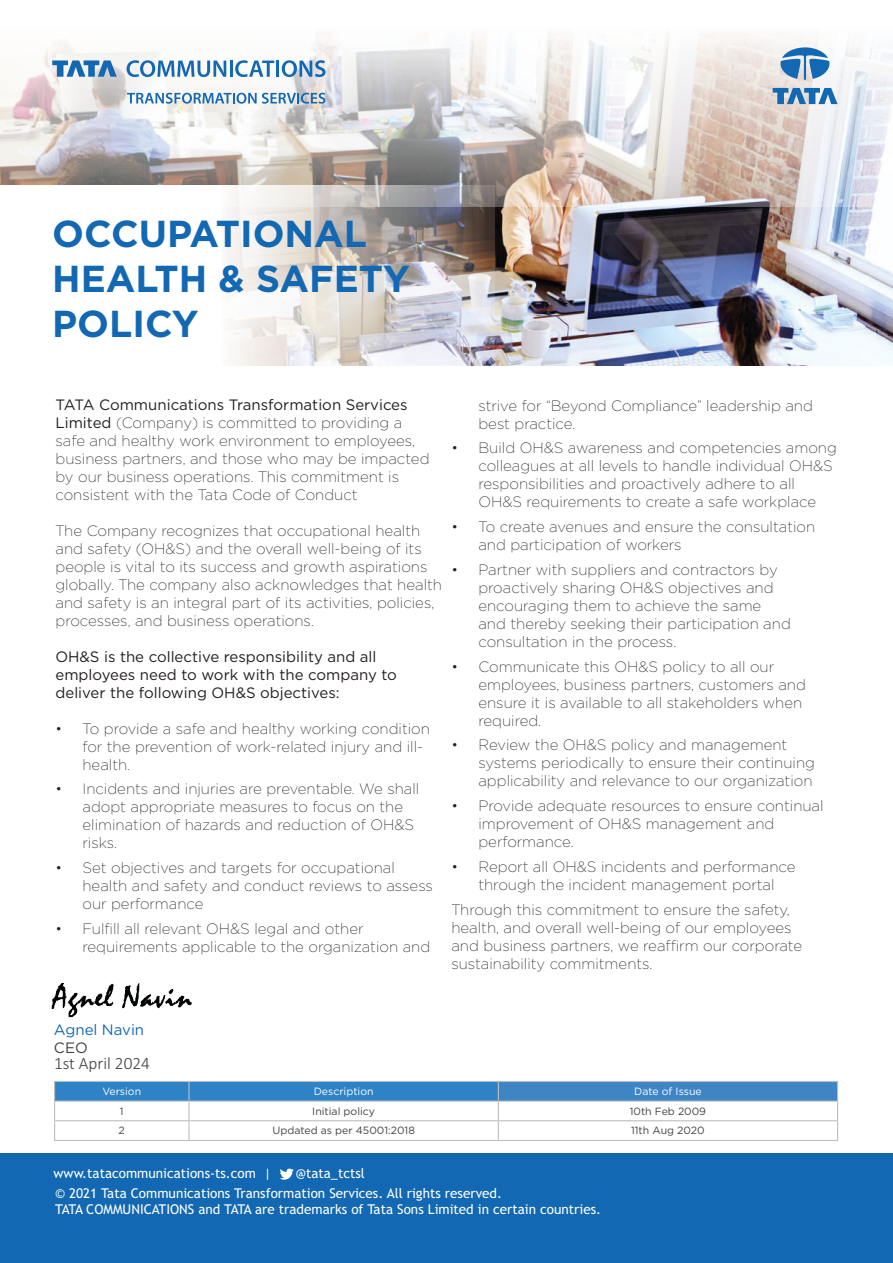
<style>
.page{position:relative;width:893px;height:1263px;background:#fff}
.page>*{position:absolute;margin:0;border:0;box-sizing:border-box;transform-origin:0 0}
.t1{font:700 37.5px/45px "Gotham";color:#1368b3}
.t2{font:300 17.25px "Calibri";color:#414142}
.t3{font:200 15px/18px "Gotham";color:#231f20}
.t4{font:15px/18px "Gotham";color:#231f20}
.t5{font:15px "Gotham";color:#1368b3}
.t6{font:15px "Gotham";color:#414142}
.t7{font:13.5px/16.2px "Trebuchet MS";color:#fff}
.t8{font:10.5px "Gotham";color:#414142}
.t9{font:10.5px "Gotham";color:#fff}
.s1{font-weight:400}
</style>
<div class="page">
<img style="left:494px;top:207px;width:399px;height:158px">
<svg style="left:0;top:34px;width:893px;height:173px"></svg>
<svg style="left:127px;top:60px;width:99px;height:17px"></svg>
<hr style="left:230px;top:61px;width:3px;height:16px;background:#1368b3">
<svg style="left:235px;top:60px;width:39px;height:17px"></svg>
<hr style="left:276px;top:61px;width:3px;height:16px;background:#1368b3">
<svg style="left:282px;top:60px;width:43px;height:17px"></svg>
<svg style="left:52px;top:60px;width:65px;height:17px"></svg>
<svg style="left:127px;top:93px;width:198px;height:11px"></svg>
<svg style="left:773px;top:88px;width:64px;height:16px"></svg>
<svg style="left:780px;top:47px;width:49px;height:33px"></svg>
<div style="left:0;top:1154px;width:893px;height:109px;background:#1368b3"></div>
<div style="left:189px;top:1081px;width:309px;height:20px;background:#2d83c5"></div>
<div style="left:498px;top:1081px;width:340px;height:20px;background:#3e85c6"></div>
<hr style="left:54px;top:1081px;width:135px;height:1px;background:#bebebe">
<hr style="left:189px;top:1081px;width:309px;height:1px;background:#bebebe">
<hr style="left:498px;top:1081px;width:340px;height:1px;background:#bebebe">
<hr style="left:189px;top:1100px;width:309px;height:2px;background:#bebebe">
<hr style="left:498px;top:1100px;width:340px;height:2px;background:#bebebe">
<hr style="left:189px;top:1120px;width:309px;height:1px;background:#bebebe">
<svg style="left:54px;top:1082px;width:136px;height:58px"></svg>
<hr style="left:498px;top:1120px;width:340px;height:1px;background:#bebebe">
<svg style="left:498px;top:1082px;width:1px;height:58px"></svg>
<svg style="left:837px;top:1082px;width:1px;height:58px"></svg>
<hr style="left:54px;top:1140px;width:135px;height:1px;background:#bebebe">
<hr style="left:189px;top:1140px;width:309px;height:1px;background:#bebebe">
<hr style="left:498px;top:1140px;width:340px;height:1px;background:#bebebe">
<svg style="left:280px;top:1168px;width:14px;height:12px"></svg>
<img style="left:51px;top:983px;width:141px;height:35px">
<svg style="left:0;top:186px;width:494px;height:180px"></svg>
<h1 class="t1" style="left:52px;top:213px;width:359px">OCCUPATIONAL<br>HEALTH &amp; SAFETY<br>POLICY</h1>
<p class="t3" style="left:55px;top:396px;width:376px"><span class="s1">TATA Communications Transformation Services Limited</span> (Company) is committed to providing a safe and healthy work environment to employees, business partners, and those who may be impacted by our business operations. This commitment is consistent with the Tata Code of Conduct</p>
<p class="t3" style="left:55px;top:522px;width:388px">The Company recognizes that occupational health and safety (OH&amp;S) and the overall well-being of its people is vital to its success and growth aspirations globally. The company also acknowledges that health and safety is an integral part of its activities, policies, processes, and business operations.</p>
<p class="t4" style="left:55px;top:648px;width:343px">OH&amp;S is the collective responsibility and all employees need to work with the company to deliver the following OH&amp;S objectives:</p>
<p class="t3" style="left:82px;top:720px;width:349px;text-indent:-27px">• To provide a safe and healthy working condition for the prevention of work-related injury and ill&shy;health.</p>
<p class="t3" style="left:82px;top:781px;width:338px;text-indent:-27px">• Incidents and injuries are preventable. We shall adopt appropriate measures to focus on the elimination of hazards and reduction of OH&amp;S risks.</p>
<p class="t3" style="left:82px;top:860px;width:352px;text-indent:-27px">• Set objectives and targets for occupational health and safety and conduct reviews to assess our performance</p>
<p class="t3" style="left:82px;top:920px;width:349px;text-indent:-27px">• Fulfill all relevant OH&amp;S legal and other requirements applicable to the organization and</p>
<p class="t3" style="left:478px;top:397px;width:336px">strive for “Beyond Compliance” leadership and best practice.</p>
<p class="t3" style="left:478px;top:440px;width:360px;text-indent:-27px">• Build OH&amp;S awareness and competencies among colleagues at all levels to handle individual OH&amp;S responsibilities and proactively adhere to all OH&amp;S requirements to create a safe workplace</p>
<p class="t3" style="left:478px;top:519px;width:338px;text-indent:-27px">• To create avenues and ensure the consultation and participation of workers</p>
<p class="t3" style="left:478px;top:561px;width:314px;text-indent:-27px">• Partner with suppliers and contractors by proactively sharing OH&amp;S objectives and encouraging them to achieve the same and thereby seeking their participation and consultation in the process.</p>
<p class="t3" style="left:478px;top:658px;width:329px;text-indent:-27px">• Communicate this OH&amp;S policy to all our employees, business partners, customers and ensure it is available to all stakeholders when required.</p>
<p class="t3" style="left:478px;top:737px;width:338px;text-indent:-27px">• Review the OH&amp;S policy and management systems periodically to ensure their continuing applicability and relevance to our organization</p>
<p class="t3" style="left:478px;top:798px;width:347px;text-indent:-27px">• Provide adequate resources to ensure continual improvement of OH&amp;S management and performance.</p>
<p class="t3" style="left:451px;top:858px;width:346px;text-align:center">• Report all OH&amp;S incidents and performance through the incident management portal</p>
<p class="t3" style="left:451px;top:901px;width:352px">Through this commitment to ensure the safety, health, and overall well-being of our employees and business partners, we reaffirm our corporate sustainability commitments.</p>
<p class="t5" style="left:54px;top:1023px;width:92px">Agnel Navin</p>
<p class="t6" style="left:54px;top:1041px;width:35px">CEO</p>
<p class="t2" style="left:54px;top:1056px;width:97px">1st April 2024</p>
<p class="t9" style="left:102px;top:1087px;width:40px">Version</p>
<p class="t9" style="left:314px;top:1087px;width:61px">Description</p>
<p class="t9" style="left:634px;top:1087px;width:69px">Date of Issue</p>
<p class="t8" style="left:120px;top:1106px;width:5px">1</p>
<p class="t8" style="left:312px;top:1106px;width:64px">Initial policy</p>
<p class="t8" style="left:630px;top:1106px;width:78px">10th Feb 2009</p>
<p class="t8" style="left:119px;top:1126px;width:8px">2</p>
<p class="t8" style="left:272px;top:1126px;width:144px">Updated as per 45001:2018</p>
<p class="t8" style="left:631px;top:1126px;width:75px">11th Aug 2020</p>
<p class="t7" style="left:54px;top:1166px;width:219px">www.tatacommunications-ts.com |</p>
<p class="t7" style="left:296px;top:1166px;width:71px">@tata_tctsl</p>
<p class="t7" style="left:55px;top:1186px;width:547px">© 2021 Tata Communications Transformation Services. All rights reserved.<br>TATA COMMUNICATIONS and TATA are trademarks of Tata Sons Limited in certain countries.</p>
</div>
